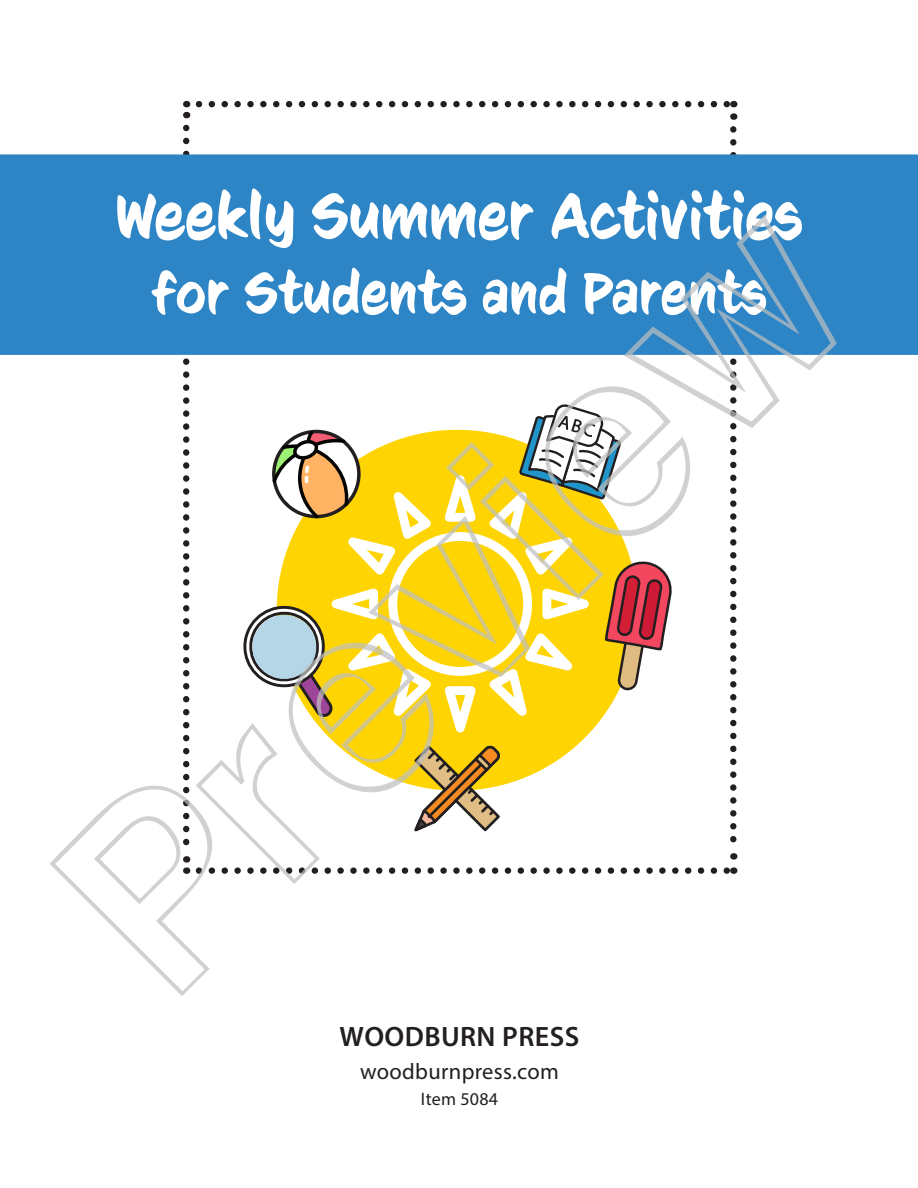
<style>
.page{position:relative;width:918px;height:1188px;background:#fff}
.page>*{position:absolute;margin:0;border:0;box-sizing:border-box;transform-origin:0 0}
.t1{font:256.8px "Aa Sans Outline";color:rgb(191 191 191/.71)}
.t2{font:63px "CC Sign Language";letter-spacing:.015em;color:#fff}
.t3{font:57px "CC Sign Language";letter-spacing:.015em;color:#fff}
.t4{font:600 28.2px "Myriad Pro";letter-spacing:.015em;color:#231f20}
.t5{font:22.5px "Myriad Pro";letter-spacing:.015em;color:#231f20}
.t6{font:18px "Myriad Pro";letter-spacing:.015em;color:#231f20}
</style>
<div class="page">
<svg style="left:730px;top:129px;width:7px;height:731px"></svg>
<div style="left:0;top:154px;width:918px;height:201px;background:#2e85c6"></div>
<svg style="left:199px;top:867px;width:528px;height:7px"></svg>
<svg style="left:183px;top:128px;width:6px;height:746px"></svg>
<div style="left:277px;top:430px;width:361px;height:361px;background:#fed503;border-radius:50%"></div>
<svg style="left:411px;top:745px;width:92px;height:87px"></svg>
<svg style="left:243px;top:404px;width:429px;height:328px"></svg>
<svg style="left:199px;top:101px;width:528px;height:6px"></svg>
<svg style="left:186px;top:101px;width:1px;height:17px"></svg>
<p class="t2" style="left:116px;top:182px;width:688px">Weekly Summer Activities</p>
<h1 class="t1" style="left:6px;top:833px;width:980px;rotate:-45deg">Preview</h1>
<p class="t3" style="left:151px;top:262px;width:617px">for Students and Parents</p>
<p class="t4" style="left:340px;top:1019px;width:241px">WOODBURN PRESS</p>
<p class="t5" style="left:360px;top:1057px;width:200px">woodburnpress.com</p>
<p class="t6" style="left:421px;top:1088px;width:79px">Item 5084</p>
</div>
